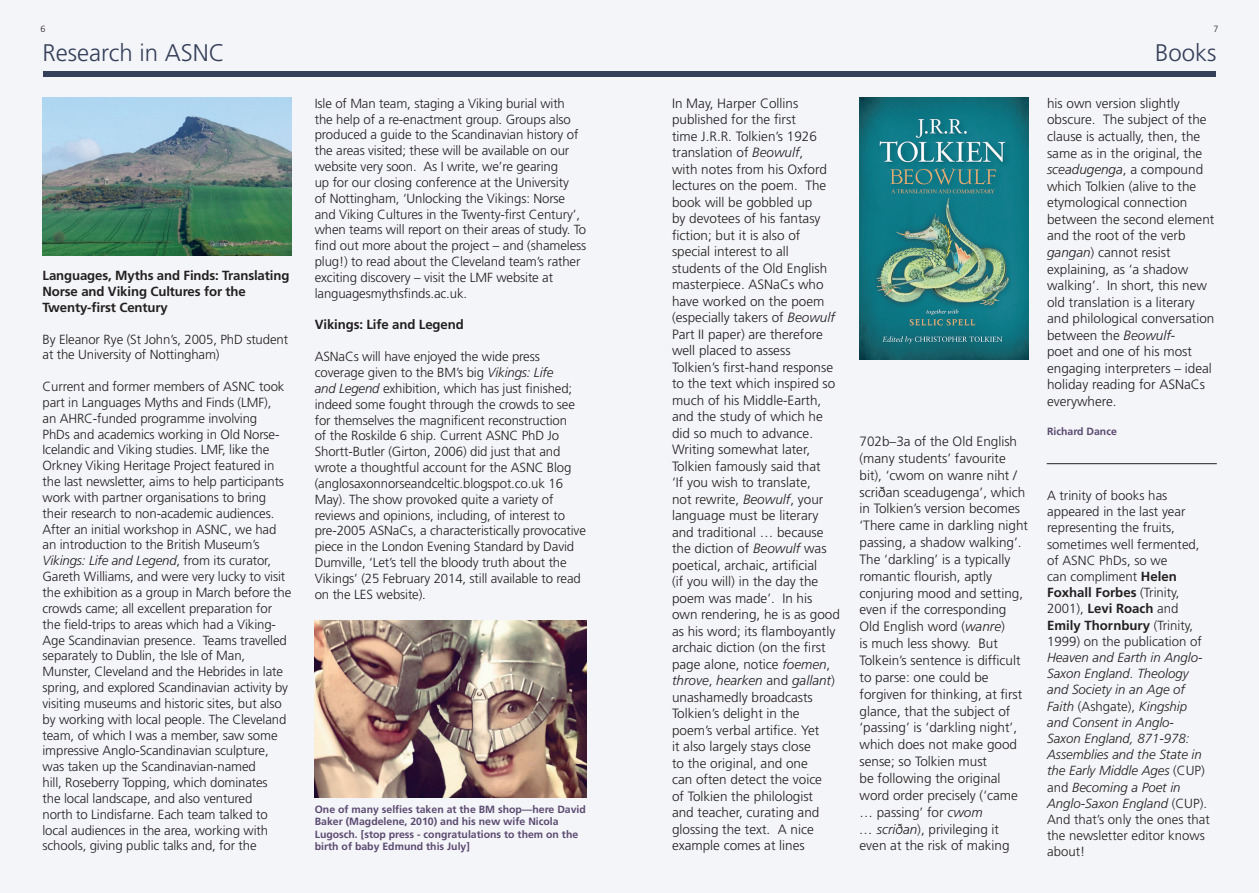
<style>
.page{position:relative;width:1259px;height:893px;background:#f4f5f8}
.page>*{position:absolute;margin:0;border:0;box-sizing:border-box;transform-origin:0 0}
.t1{font:300 24px "Frutiger LT Std";color:#343f5a}
.t2{font:300 13.5px/16.5px "Frutiger LT Std";color:#231f20}
.t3{font:300 13.2px/15.9px "Frutiger LT Std";letter-spacing:-.01em;color:#231f20}
.t4{font:italic 300 13.2px/16.2px "Frutiger LT Std";color:#231f20}
.t5{font:700 13.2px/15.9px "Frutiger LT Std";letter-spacing:-.01em;color:#231f20}
.t6{font:700 10.5px/12.6px "Frutiger LT Std";color:#5c4a71}
.t7{font:300 9px "Frutiger LT Std";color:#231f20}
.s1{font-style:italic}
.s2{font-weight:700}
.s3{font-style:normal}
</style>
<div class="page">
<div style="left:43px;top:71px;width:586px;height:6px;background:#343f5a"></div>
<div style="left:629px;top:71px;width:587px;height:6px;background:#343f5a"></div>
<img style="left:43px;top:98px;width:248px;height:157px">
<img style="left:859px;top:98px;width:170px;height:261px">
<img style="left:315px;top:620px;width:272px;height:178px">
<hr style="left:1046px;top:463px;width:170px;height:1px;background:#231f20">
<p class="t7" style="left:40px;top:24px;width:7px">6</p>
<p class="t7" style="left:1213px;top:24px;width:7px">7</p>
<h1 class="t1" style="left:1155px;top:39px;width:63px">Books</h1>
<h1 class="t1" style="left:43px;top:39px;width:184px">Research in ASNC</h1>
<p class="t5" style="left:43px;top:268px;width:248px">Languages, Myths and Finds: Translating<br>Norse and Viking Cultures for the<br>Twenty‑first Century</p>
<p class="t3" style="left:43px;top:331px;width:247px">By Eleanor Rye (St John’s, 2005, PhD student at the University of Nottingham)</p>
<p class="t3" style="left:43px;top:379px;width:250px">Current and former members of ASNC took part in Languages Myths and Finds (LMF),<br>an AHRC-funded programme involving<br>PhDs and academics working in Old Norse-Icelandic and Viking studies. LMF, like the Orkney Viking Heritage Project featured in the last newsletter, aims to help participants work with partner organisations to bring their research to non-academic audiences.<br>After an initial workshop in ASNC, we had an introduction to the British Museum’s <span class="s1">Vikings: Life and Legend</span>, from its curator, Gareth Williams, and were very lucky to visit the exhibition as a group in March before the crowds came; all excellent preparation for the field-trips to areas which had a Viking-Age Scandinavian presence. Teams travelled separately to Dublin, the Isle of Man, Munster, Cleveland and the Hebrides in late spring, and explored Scandinavian activity by visiting museums and historic sites, but also by working with local people. The Cleveland team, of which I was a member, saw some impressive Anglo-Scandinavian sculpture, was taken up the Scandinavian-named<br>hill, Roseberry Topping, which dominates<br>the local landscape, and also ventured<br>north to Lindisfarne. Each team talked to local audiences in the area, working with schools, giving public talks and, for the</p>
<p class="t3" style="left:315px;top:95px;width:273px">Isle of Man team, staging a Viking burial with the help of a re-enactment group. Groups also produced a guide to the Scandinavian history of the areas visited; these will be available on our website very soon. As I write, we’re gearing<br>up for our closing conference at the University<br>of Nottingham, ‘Unlocking the Vikings: Norse and Viking Cultures in the Twenty-first Century’, when teams will report on their areas of study. To find out more about the project – and (shameless plug!) to read about the Cleveland team’s rather exciting discovery – visit the LMF website at languagesmythsfinds.ac.uk.</p>
<p class="t5" style="left:315px;top:317px;width:150px">Vikings: Life and Legend</p>
<p class="t3" style="left:315px;top:349px;width:273px">ASNaCs will have enjoyed the wide press coverage given to the BM’s big <span class="s1">Vikings: Life<br>and Legend</span> exhibition, which has just finished; indeed some fought through the crowds to see for themselves the magnificent reconstruction<br>of the Roskilde 6 ship. Current ASNC PhD Jo Shortt-Butler (Girton, 2006) did just that and wrote a thoughtful account for the ASNC Blog (anglosaxonnorseandceltic.blogspot.co.uk 16<br>May). The show provoked quite a variety of reviews and opinions, including, of interest to pre-2005 ASNaCs, a characteristically provocative piece in the London Evening Standard by David Dumville, ‘Let’s tell the bloody truth about the Vikings’ (25 February 2014, still available to read on the LES website).</p>
<p class="t6" style="left:315px;top:803px;width:273px">One of many selfies taken at the BM shop—here David Baker (Magdelene, 2010) and his new wife Nicola Lugosch. [stop press - congratulations to them on the birth of baby Edmund this July]</p>
<p class="t2" style="left:672px;top:95px;width:169px">In May, Harper Collins published for the first<br>time J.R.R. Tolkien’s 1926 translation of <span class="s1">Beowulf</span>,<br>with notes from his Oxford lectures on the poem. The book will be gobbled up<br>by devotees of his fantasy fiction; but it is also of special interest to all students of the Old English masterpiece. ASNaCs who have worked on the poem (especially takers of <span class="s1">Beowulf<br></span>Part II paper) are therefore well placed to assess<br>Tolkien’s first-hand response to the text which inspired so much of his Middle-Earth, and the study of which he did so much to advance.<br>Writing somewhat later,<br>Tolkien famously said that<br>‘If you wish to translate,<br>not rewrite, <span class="s1">Beowulf</span>, your language must be literary and traditional … because the diction of <span class="s1">Beowulf</span> was poetical, archaic, artificial<br>(if you will) in the day the poem was made’. In his own rendering, he is as good as his word; its flamboyantly archaic diction (on the first page alone, notice <span class="s1">foemen</span>, <span class="s1">throve</span>, <span class="s1">hearken</span> and <span class="s1">gallant</span>) unashamedly broadcasts<br>Tolkien’s delight in the poem’s verbal artifice. Yet<br>it also largely stays close<br>to the original, and one<br>can often detect the voice<br>of Tolkien the philologist<br>and teacher, curating and glossing the text. A nice example comes at lines</p>
<p class="t2" style="left:859px;top:433px;width:170px">702b–3a of the Old English (many students’ favourite bit), ‘cwom on wanre niht / scriðan sceadugenga’, which in Tolkien’s version becomes ‘There came in darkling night passing, a shadow walking’.<br>The ‘darkling’ is a typically romantic flourish, aptly conjuring mood and setting, even if the corresponding<br>Old English word (<span class="s1">wanre</span>)<br>is much less showy. But<br>Tolkein’s sentence is difficult to parse: one could be forgiven for thinking, at first glance, that the subject of ‘passing’ is ‘darkling night’, which does not make good sense; so Tolkien must<br>be following the original word order precisely (‘came … passing’ for <span class="s1">cwom<br>… scriðan</span>), privileging it even at the risk of making</p>
<p class="t2" style="left:1047px;top:95px;width:169px">his own version slightly obscure. The subject of the clause is actually, then, the same as in the original, the <span class="s1">sceadugenga</span>, a compound which Tolkien (alive to the etymological connection between the second element and the root of the verb <span class="s1">gangan</span>) cannot resist explaining, as ‘a shadow walking’. In short, this new old translation is a literary and philological conversation between the <span class="s1">Beowulf</span>-<br>poet and one of his most engaging interpreters – ideal holiday reading for ASNaCs everywhere.</p>
<p class="t6" style="left:1047px;top:425px;width:71px">Richard Dance</p>
<p class="t3" style="left:1047px;top:487px;width:156px">A trinity of books has appeared in the last year representing the fruits, sometimes well fermented, of ASNC PhDs, so we<br>can compliment <span class="s2">Helen<br>Foxhall Forbes</span> (Trinity,<br>2001), <span class="s2">Levi Roach</span> and<br><span class="s2">Emily Thornbury</span> (Trinity,<br>1999) on the publication of</p>
<p class="t4" style="left:1047px;top:649px;width:164px">Heaven and Earth in Anglo-<br>Saxon England. Theology and Society in an Age of<br>Faith <span class="s3">(Ashgate),</span> Kingship and Consent in Anglo-<br>Saxon England, 871-978:<br>Assemblies and the State in the Early Middle Ages <span class="s3">(CUP) and</span> Becoming a Poet in<br>Anglo-Saxon England <span class="s3">(CUP).<br>And that’s only the ones that the newsletter editor knows about!</span></p>
</div>
